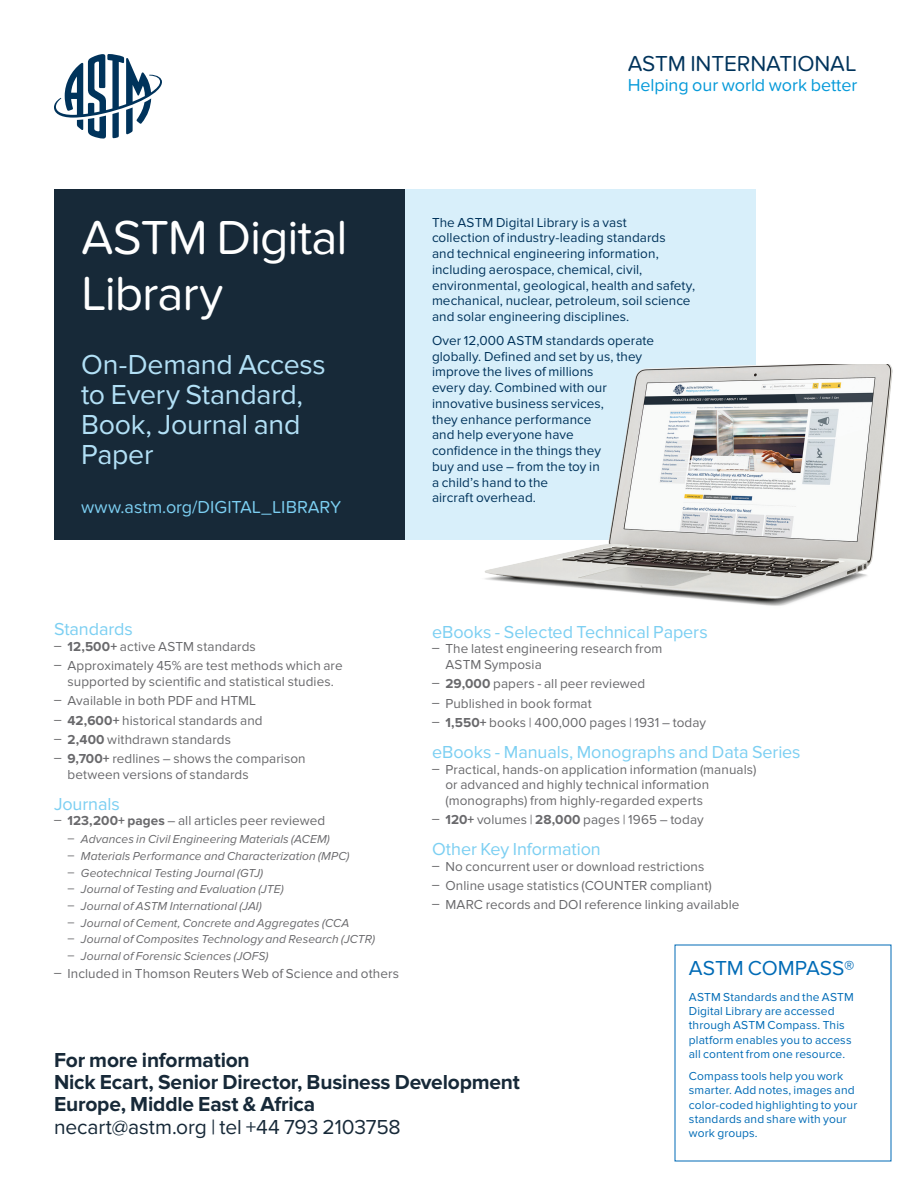
<style>
.page{position:relative;width:918px;height:1188px;background:#fff}
.page>*{position:absolute;margin:0;border:0;box-sizing:border-box;transform-origin:0 0}
.t1{font:49.5px/55.5px "Proxima Nova Soft";letter-spacing:-.025em;color:#fff}
.t2{font:28.5px/30px "Proxima Nova";letter-spacing:-.01em;color:#b2e0f6}
.t3{font:22.5px "Proxima Nova Soft";letter-spacing:-.005em;color:#00335b}
.t4{font:700 21px/22.5px "Proxima Nova";letter-spacing:-.01em;color:#172938}
.t5{font:21px "Proxima Nova";letter-spacing:-.005em;color:#172938}
.t6{font:21px "Proxima Nova";letter-spacing:-.005em;color:#006bb6}
.t7{font:18px "Proxima Nova";letter-spacing:-.005em;color:#7ccff2}
.t8{font:18px "Proxima Nova Soft";letter-spacing:-.005em;color:#7ccff2}
.t9{font:18px "Proxima Nova Soft";letter-spacing:-.005em;color:#069ad9}
.t10{font:13.5px/19.2px "Proxima Nova";letter-spacing:.005em;color:#69696c}
.t11{font:13.5px/15.8px "Proxima Nova";letter-spacing:.005em;color:#00335b}
.t12{font:italic 12px/16.6px "Proxima Nova";letter-spacing:.005em;color:#69696c}
.t13{font:12px/14.2px "Proxima Nova";letter-spacing:.01em;color:#006bb6}
.s1{font-weight:700}
.s2{font-style:normal}
</style>
<div class="page">
<div style="left:54px;top:189px;width:351px;height:351px;background:#172938"></div>
<svg style="left:54px;top:54px;width:108px;height:85px"></svg>
<div style="left:405px;top:189px;width:351px;height:351px;background:#d8effa"></div>
<img style="left:485px;top:364px;width:408px;height:242px">
<h1 class="t1" style="left:81px;top:211px;width:268px">ASTM Digital<br>Library</h1>
<h2 class="t2" style="left:81px;top:350px;width:246px">On-Demand Access to Every Standard,<br>Book, Journal and<br>Paper</h2>
<h3 class="t8" style="left:81px;top:497px;width:262px">www.astm.org/DIGITAL_LIBRARY</h3>
<h3 class="t3" style="left:628px;top:51px;width:230px">ASTM INTERNATIONAL</h3>
<h3 class="t9" style="left:628px;top:75px;width:231px">Helping our world work better</h3>
<p class="t11" style="left:432px;top:215px;width:265px">The ASTM Digital Library is a vast<br>collection of industry-leading standards<br>and technical engineering information, including aerospace, chemical, civil, environmental, geological, health and safety, mechanical, nuclear, petroleum, soil science and solar engineering disciplines.</p>
<p class="t11" style="left:432px;top:333px;width:224px">Over 12,000 ASTM standards operate globally. Defined and set by us, they improve the lives of millions<br>every day. Combined with our innovative business services,<br>they enhance performance<br>and help everyone have<br>confidence in the things they<br>buy and use – from the toy in<br>a child’s hand to the<br>aircraft overhead.</p>
<h3 class="t7" style="left:54px;top:619px;width:80px">Standards</h3>
<p class="t10" style="left:54px;top:637px;width:290px">ͽ <span class="s1">12,500+</span> active ASTM standards<br>ͽ Approximately 45% are test methods which are</p>
<p class="t10" style="left:54px;top:672px;width:281px;text-indent:14px">supported by scientific and statistical studies. ͽ Available in both PDF and HTML<br>ͽ <span class="s1">42,600+</span> historical standards and<br>ͽ <span class="s1">2,400</span> withdrawn standards<br>ͽ <span class="s1">9,700+</span> redlines – shows the comparison</p>
<p class="t10" style="left:67px;top:765px;width:183px">between versions of standards</p>
<h3 class="t7" style="left:54px;top:793px;width:67px">Journals</h3>
<p class="t10" style="left:54px;top:812px;width:273px">ͽ <span class="s1">123,200+ pages</span> – all articles peer reviewed</p>
<p class="t12" style="left:67px;top:831px;width:309px"><span class="s2">ͽ</span> Advances in Civil Engineering Materials (ACEM)<br><span class="s2">ͽ</span> Materials Performance and Characterization (MPC)<br><span class="s2">ͽ</span> Geotechnical Testing Journal (GTJ)<br><span class="s2">ͽ</span> Journal of Testing and Evaluation (JTE)<br><span class="s2">ͽ</span> Journal of ASTM International (JAI)<br><span class="s2">ͽ</span> Journal of Cement, Concrete and Aggregates (CCA<br><span class="s2">ͽ</span> Journal of Composites Technology and Research (JCTR) <span class="s2">ͽ</span> Journal of Forensic Sciences (JOFS)</p>
<p class="t10" style="left:54px;top:964px;width:347px">ͽ Included in Thomson Reuters Web of Science and others</p>
<h3 class="t7" style="left:432px;top:621px;width:277px">eBooks - Selected Technical Papers</h3>
<p class="t10" style="left:445px;top:641px;width:218px;line-height:15.8px;text-indent:-14px">ͽ The latest engineering research from<br>ASTM Symposia</p>
<p class="t10" style="left:432px;top:674px;width:276px">ͽ <span class="s1">29,000</span> papers - all peer reviewed<br>ͽ Published in book format<br>ͽ <span class="s1">1,550+</span> books | 400,000 pages | 1931 – today</p>
<h3 class="t7" style="left:432px;top:741px;width:370px">eBooks - Manuals, Monographs and Data Series</h3>
<p class="t10" style="left:445px;top:761px;width:312px;line-height:15.8px;text-indent:-14px">ͽ Practical, hands-on application information (manuals) or advanced and highly technical information (monographs) from highly-regarded experts</p>
<p class="t10" style="left:432px;top:810px;width:273px">ͽ <span class="s1">120+</span> volumes | <span class="s1">28,000</span> pages | 1965 – today</p>
<h3 class="t7" style="left:432px;top:839px;width:170px">Other Key Information</h3>
<p class="t10" style="left:432px;top:857px;width:274px">ͽ No concurrent user or download restrictions ͽ Online usage statistics (Counter</p>
<p class="t10" style="left:432px;top:876px;width:309px;text-indent:218px">compliant)<br>ͽ MARC records and DOI reference linking available</p>
<h3 class="t6" style="left:689px;top:956px;width:88px">ASTM Compass</h3>
<h3 class="t6" style="left:844px;top:956px;width:12px">®</h3>
<p class="t13" style="left:689px;top:990px;width:167px">ASTM Standards and the ASTM<br>Digital Library are accessed through ASTM Compass. This platform enables you to access all content from one resource.</p>
<p class="t13" style="left:689px;top:1069px;width:170px">Compass tools help you work smarter. Add notes, images and color-coded highlighting to your standards and share with your work groups.</p>
<h3 class="t4" style="left:54px;top:1049px;width:468px">For more information<br>Nick Ecart, Senior Director, Business Development<br>Europe, Middle East &amp; Africa</h3>
<h3 class="t5" style="left:54px;top:1115px;width:348px">necart@astm.org | tel +44 793 2103758</h3>
</div>
